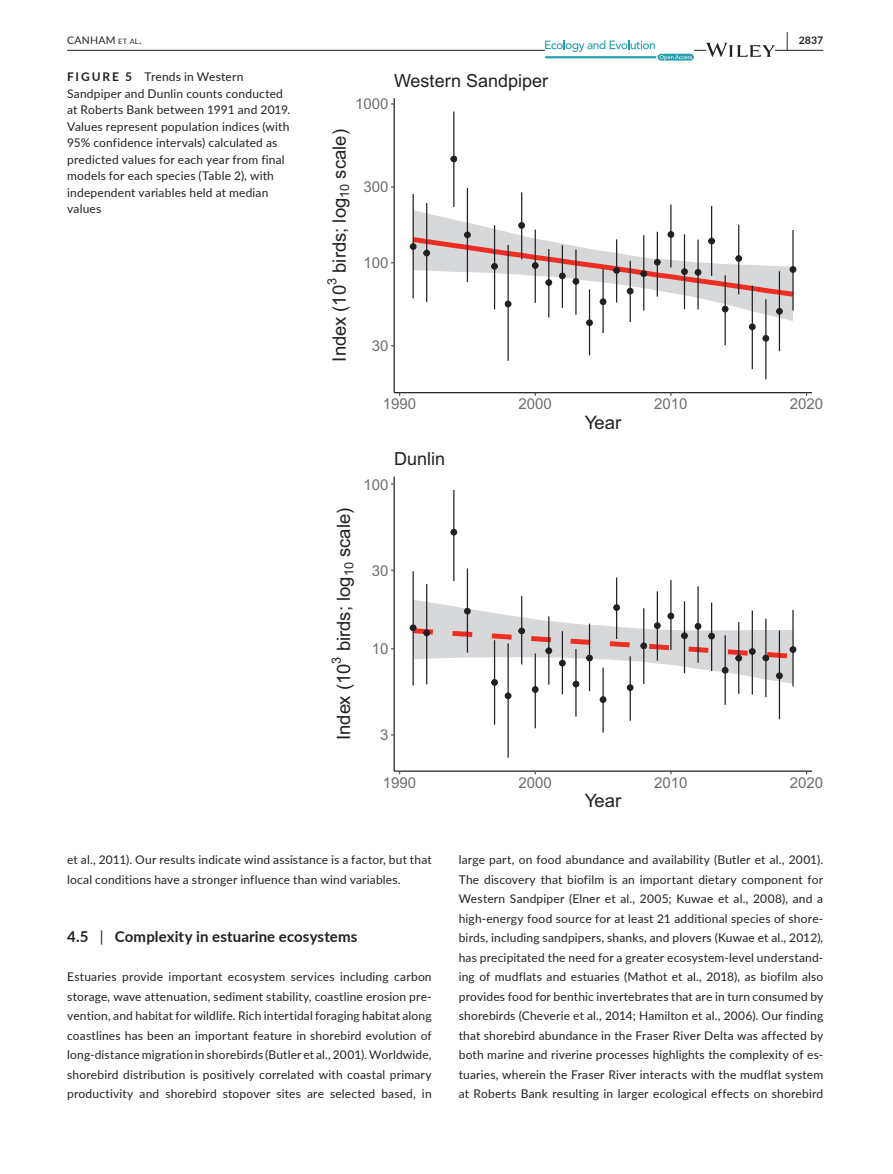
<style>
.page{position:relative;width:893px;height:1174px;background:#fff}
.page>*{position:absolute;margin:0;border:0;box-sizing:border-box;transform-origin:0 0}
.t1{font:700 19.5px "Lato";color:#231f20;scale:.48 1}
.t2{font:18.45px "Arial";color:#231f20}
.t3{font:18px "Arial";color:#231f20}
.t4{font:15px "Arial";color:#6d6e71}
.t5{font:700 15px "Lato";letter-spacing:.01em;color:#231f20}
.t6{font:12.75px "Arial";color:#231f20}
.t7{font:12px/19.5px "Lato";letter-spacing:.015em;color:#231f20}
.t8{font:10.5px "Lato";letter-spacing:.025em;color:#231f20}
.t9{font:700 10.5px "Lato";color:#231f20}
.s1{font-size:7.35px}
.s2{font-weight:700}
.s3{font-weight:400}
</style>
<div class="page">
<hr style="left:67px;top:50px;width:756px;height:1px;background:#231f20">
<svg style="left:545px;top:40px;width:149px;height:21px"></svg>
<svg style="left:706px;top:43px;width:69px;height:14px"></svg>
<svg style="left:414px;top:210px;width:379px;height:111px"></svg>
<svg style="left:451px;top:156px;width:6px;height:6px"></svg>
<div style="left:518px;top:222px;width:7px;height:7px;background:#231f20;border:1px solid #231f20;border-radius:50%"></div>
<div style="left:586px;top:319px;width:7px;height:7px;background:#231f20;border:1px solid #231f20;border-radius:50%"></div>
<svg style="left:409px;top:234px;width:388px;height:78px"></svg>
<div style="left:735px;top:255px;width:7px;height:7px;background:#231f20;border:1px solid #231f20;border-radius:50%"></div>
<div style="left:749px;top:323px;width:7px;height:7px;background:#231f20;border:1px solid #231f20;border-radius:50%"></div>
<svg style="left:763px;top:335px;width:6px;height:6px"></svg>
<svg style="left:776px;top:308px;width:7px;height:6px"></svg>
<svg style="left:790px;top:266px;width:6px;height:7px"></svg>
<hr style="left:413px;top:194px;width:1px;height:104px;background:#231f20">
<hr style="left:426px;top:203px;width:1px;height:99px;background:#231f20">
<hr style="left:453px;top:112px;width:1px;height:95px;background:#231f20">
<hr style="left:467px;top:188px;width:1px;height:94px;background:#231f20">
<hr style="left:494px;top:225px;width:1px;height:84px;background:#231f20">
<hr style="left:507px;top:245px;width:2px;height:116px;background:#231f20">
<hr style="left:521px;top:192px;width:1px;height:67px;background:#231f20">
<hr style="left:535px;top:229px;width:1px;height:74px;background:#231f20">
<hr style="left:548px;top:249px;width:1px;height:68px;background:#231f20">
<hr style="left:562px;top:245px;width:1px;height:63px;background:#231f20">
<hr style="left:575px;top:249px;width:2px;height:65px;background:#231f20">
<hr style="left:589px;top:289px;width:1px;height:66px;background:#231f20">
<hr style="left:602px;top:269px;width:2px;height:64px;background:#231f20">
<hr style="left:616px;top:239px;width:1px;height:63px;background:#231f20">
<hr style="left:630px;top:261px;width:1px;height:61px;background:#231f20">
<hr style="left:643px;top:235px;width:1px;height:75px;background:#231f20">
<hr style="left:657px;top:232px;width:1px;height:64px;background:#231f20">
<hr style="left:670px;top:204px;width:1px;height:63px;background:#231f20">
<hr style="left:684px;top:234px;width:1px;height:75px;background:#231f20">
<hr style="left:697px;top:240px;width:2px;height:69px;background:#231f20">
<hr style="left:711px;top:206px;width:1px;height:70px;background:#231f20">
<hr style="left:724px;top:275px;width:2px;height:70px;background:#231f20">
<hr style="left:738px;top:225px;width:1px;height:69px;background:#231f20">
<hr style="left:752px;top:285px;width:1px;height:84px;background:#231f20">
<hr style="left:765px;top:299px;width:1px;height:80px;background:#231f20">
<hr style="left:779px;top:271px;width:1px;height:80px;background:#231f20">
<hr style="left:792px;top:230px;width:2px;height:80px;background:#231f20">
<hr style="left:394px;top:98px;width:1px;height:295px;background:#231f20">
<hr style="left:394px;top:392px;width:418px;height:1px;background:#231f20">
<svg style="left:451px;top:529px;width:6px;height:6px"></svg>
<svg style="left:505px;top:692px;width:6px;height:7px"></svg>
<div style="left:532px;top:686px;width:7px;height:7px;background:#231f20;border:1px solid #231f20;border-radius:50%"></div>
<svg style="left:600px;top:696px;width:6px;height:7px"></svg>
<div style="left:627px;top:684px;width:6px;height:7px;background:#231f20;border:1px solid #231f20;border-radius:50%"></div>
<svg style="left:409px;top:599px;width:388px;height:88px"></svg>
<svg style="left:735px;top:655px;width:7px;height:6px"></svg>
<div style="left:749px;top:648px;width:7px;height:7px;background:#231f20;border:1px solid #231f20;border-radius:50%"></div>
<svg style="left:763px;top:654px;width:6px;height:7px"></svg>
<div style="left:776px;top:672px;width:7px;height:7px;background:#231f20;border:1px solid #231f20;border-radius:50%"></div>
<svg style="left:790px;top:646px;width:6px;height:7px"></svg>
<hr style="left:413px;top:571px;width:1px;height:114px;background:#231f20">
<hr style="left:426px;top:584px;width:1px;height:100px;background:#231f20">
<hr style="left:453px;top:490px;width:1px;height:91px;background:#231f20">
<hr style="left:467px;top:568px;width:1px;height:84px;background:#231f20">
<hr style="left:494px;top:640px;width:1px;height:84px;background:#231f20">
<hr style="left:507px;top:643px;width:2px;height:114px;background:#231f20">
<hr style="left:521px;top:596px;width:1px;height:68px;background:#231f20">
<hr style="left:535px;top:653px;width:1px;height:75px;background:#231f20">
<hr style="left:548px;top:616px;width:1px;height:68px;background:#231f20">
<hr style="left:562px;top:631px;width:1px;height:63px;background:#231f20">
<hr style="left:575px;top:649px;width:2px;height:67px;background:#231f20">
<hr style="left:589px;top:623px;width:1px;height:68px;background:#231f20">
<hr style="left:602px;top:667px;width:2px;height:65px;background:#231f20">
<hr style="left:616px;top:577px;width:1px;height:62px;background:#231f20">
<hr style="left:630px;top:656px;width:1px;height:64px;background:#231f20">
<hr style="left:643px;top:608px;width:1px;height:76px;background:#231f20">
<hr style="left:657px;top:591px;width:1px;height:69px;background:#231f20">
<hr style="left:670px;top:580px;width:1px;height:70px;background:#231f20">
<hr style="left:684px;top:601px;width:1px;height:72px;background:#231f20">
<hr style="left:697px;top:586px;width:2px;height:77px;background:#231f20">
<hr style="left:711px;top:602px;width:1px;height:69px;background:#231f20">
<hr style="left:724px;top:635px;width:2px;height:70px;background:#231f20">
<hr style="left:738px;top:622px;width:1px;height:72px;background:#231f20">
<hr style="left:752px;top:610px;width:1px;height:84px;background:#231f20">
<hr style="left:765px;top:618px;width:1px;height:79px;background:#231f20">
<hr style="left:779px;top:630px;width:1px;height:89px;background:#231f20">
<hr style="left:792px;top:610px;width:2px;height:76px;background:#231f20">
<hr style="left:394px;top:476px;width:1px;height:295px;background:#231f20">
<hr style="left:394px;top:770px;width:418px;height:1px;background:#231f20">
<h1 class="t1" style="left:786px;top:25px;width:7px">|</h1>
<p class="t8" style="left:67px;top:33px;width:76px">CANHAM <span class="s1">et al</span>.</p>
<p class="t9" style="left:799px;top:33px;width:26px">2837</p>
<p class="t7" style="left:67px;top:68px;width:225px;line-height:16.5px"><span class="s2">FIGURE 5</span> Trends in Western Sandpiper and Dunlin counts conducted at Roberts Bank between 1991 and 2019.<br>Values represent population indices (with 95% confidence intervals) calculated as predicted values for each year from final models for each species (Table 2), with independent variables held at median values</p>
<h3 class="t3" style="left:394px;top:69px;width:155px">Western Sandpiper</h3>
<p class="t4" style="left:355px;top:94px;width:35px">1000</p>
<h2 class="t2" style="left:327px;top:273px;width:145px;rotate:-90deg">birds; log<sub>10</sub> scale)</h2>
<p class="t6" style="left:324px;top:285px;width:9px;rotate:-90deg">3</p>
<h2 class="t2" style="left:327px;top:361px;width:78px;rotate:-90deg">Index (10</h2>
<p class="t4" style="left:363px;top:177px;width:27px">300</p>
<p class="t4" style="left:363px;top:253px;width:27px">100</p>
<p class="t4" style="left:372px;top:336px;width:18px">30</p>
<h2 class="t2" style="left:331px;top:651px;width:145px;rotate:-90deg">birds; log<sub>10</sub> scale)</h2>
<p class="t6" style="left:328px;top:663px;width:9px;rotate:-90deg">3</p>
<h2 class="t2" style="left:331px;top:740px;width:78px;rotate:-90deg">Index (10</h2>
<p class="t4" style="left:383px;top:394px;width:35px">1990</p>
<p class="t4" style="left:518px;top:394px;width:35px">2000</p>
<p class="t4" style="left:654px;top:394px;width:35px">2010</p>
<p class="t4" style="left:790px;top:394px;width:35px">2020</p>
<h2 class="t2" style="left:585px;top:410px;width:38px">Year</h2>
<h3 class="t3" style="left:394px;top:447px;width:53px">Dunlin</h3>
<p class="t4" style="left:363px;top:474px;width:27px">100</p>
<p class="t4" style="left:372px;top:560px;width:18px">30</p>
<p class="t4" style="left:372px;top:639px;width:18px">10</p>
<p class="t4" style="left:380px;top:725px;width:10px">3</p>
<p class="t4" style="left:383px;top:772px;width:35px">1990</p>
<p class="t4" style="left:518px;top:772px;width:35px">2000</p>
<p class="t4" style="left:654px;top:772px;width:35px">2010</p>
<p class="t4" style="left:790px;top:772px;width:35px">2020</p>
<h2 class="t2" style="left:585px;top:788px;width:38px">Year</h2>
<p class="t7" style="left:67px;top:849px;width:366px">et al., 2011). Our results indicate wind assistance is a factor, but that local conditions have a stronger influence than wind variables.</p>
<p class="t5" style="left:67px;top:925px;width:292px">4.5 <span class="s3">|</span> Complexity in estuarine ecosystems</p>
<p class="t7" style="left:67px;top:966px;width:366px;text-align:justify">Estuaries provide important ecosystem services including carbon storage, wave attenuation, sediment stability, coastline erosion pre&shy;vention, and habitat for wildlife. Rich intertidal foraging habitat along coastlines has been an important feature in shorebird evolution of long-distance migration in shorebirds (Butler et al., 2001). Worldwide, shorebird distribution is positively correlated with coastal primary productivity and shorebird stopover sites are selected based, in</p>
<p class="t7" style="left:459px;top:849px;width:366px;text-align:justify">large part, on food abundance and availability (Butler et al., 2001).<br>The discovery that biofilm is an important dietary component for Western Sandpiper (Elner et al., 2005; Kuwae et al., 2008), and a high-energy food source for at least 21 additional species of shore&shy;birds, including sandpipers, shanks, and plovers (Kuwae et al., 2012), has precipitated the need for a greater ecosystem-level understand&shy;ing of mudflats and estuaries (Mathot et al., 2018), as biofilm also provides food for benthic invertebrates that are in turn consumed by shorebirds (Cheverie et al., 2014; Hamilton et al., 2006). Our finding that shorebird abundance in the Fraser River Delta was affected by both marine and riverine processes highlights the complexity of es&shy;tuaries, wherein the Fraser River interacts with the mudflat system at Roberts Bank resulting in larger ecological effects on shorebird</p>
</div>
